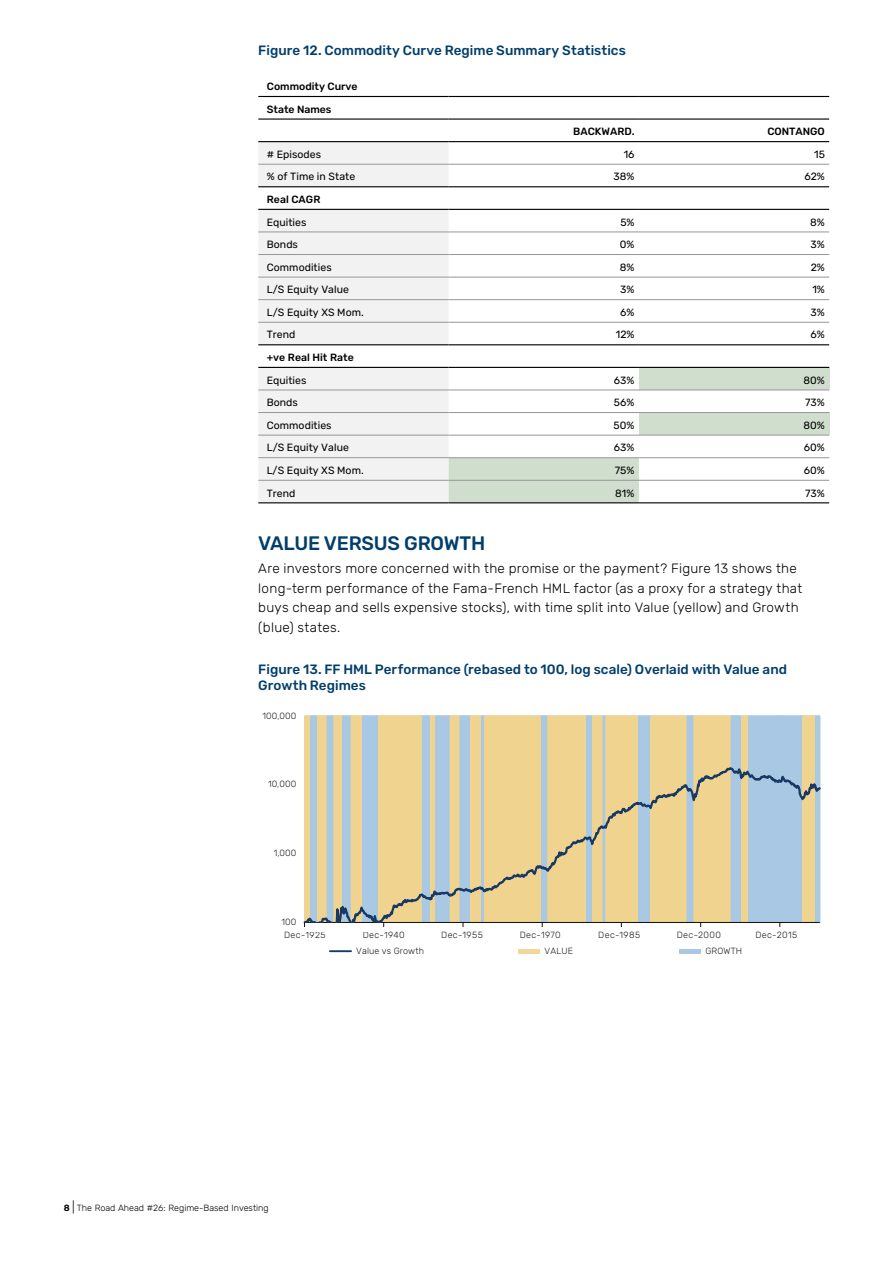
<style>
.page{position:relative;width:893px;height:1263px;background:#fff}
.page>*{position:absolute;margin:0;border:0;box-sizing:border-box;transform-origin:0 0}
.t1{font:500 19.5px "Rubik";letter-spacing:-.01em;color:#003e6b}
.t2{font:300 13.5px/19.5px "Rubik";letter-spacing:.02em;color:#000}
.t3{font:500 13.5px/16.5px "Rubik";letter-spacing:.005em;color:#003e6b}
.t4{font:10.5px "Rubik";letter-spacing:.005em;color:#000}
.t5{font:500 10.5px/22.5px "Rubik";color:#000}
.t6{font:300 9px "Rubik";letter-spacing:.035em;color:#241f1f}
.t7{font:300 9px "Rubik";color:#000}
.t8{font:300 9px "Rubik";letter-spacing:.01em;color:#241f1f}
.s1{font-weight:600}
.s2{font-size:12px}
</style>
<div class="page">
<svg style="left:258px;top:95px;width:381px;height:340px"></svg>
<svg style="left:639px;top:95px;width:190px;height:385px"></svg>
<svg style="left:258px;top:142px;width:191px;height:360px;fill:#f3f2f2"></svg>
<div style="left:639px;top:367px;width:190px;height:23px;background:#d0decd"></div>
<div style="left:639px;top:412px;width:190px;height:23px;background:#d0decd"></div>
<div style="left:449px;top:458px;width:190px;height:44px;background:#d0decd"></div>
<hr style="left:258px;top:164px;width:191px;height:1px;background:#969696">
<hr style="left:449px;top:164px;width:190px;height:1px;background:#969696">
<hr style="left:639px;top:164px;width:190px;height:1px;background:#969696">
<hr style="left:258px;top:232px;width:191px;height:1px;background:#969696">
<hr style="left:449px;top:232px;width:190px;height:1px;background:#969696">
<hr style="left:258px;top:254px;width:191px;height:1px;background:#969696">
<hr style="left:449px;top:254px;width:190px;height:1px;background:#969696">
<hr style="left:258px;top:277px;width:191px;height:1px;background:#969696">
<hr style="left:449px;top:277px;width:190px;height:1px;background:#969696">
<hr style="left:258px;top:299px;width:191px;height:1px;background:#969696">
<hr style="left:449px;top:299px;width:190px;height:1px;background:#969696">
<hr style="left:258px;top:322px;width:191px;height:1px;background:#969696">
<hr style="left:449px;top:322px;width:190px;height:1px;background:#969696">
<hr style="left:258px;top:390px;width:191px;height:1px;background:#969696">
<hr style="left:449px;top:390px;width:190px;height:1px;background:#969696">
<hr style="left:258px;top:412px;width:191px;height:1px;background:#969696">
<hr style="left:449px;top:412px;width:190px;height:1px;background:#969696">
<hr style="left:258px;top:435px;width:191px;height:1px;background:#969696">
<hr style="left:449px;top:435px;width:190px;height:1px;background:#969696">
<hr style="left:258px;top:457px;width:191px;height:1px;background:#969696">
<hr style="left:449px;top:457px;width:190px;height:1px;background:#969696">
<hr style="left:258px;top:480px;width:191px;height:1px;background:#969696">
<hr style="left:449px;top:480px;width:190px;height:1px;background:#969696">
<hr style="left:639px;top:232px;width:190px;height:1px;background:#969696">
<hr style="left:639px;top:254px;width:190px;height:1px;background:#969696">
<hr style="left:639px;top:277px;width:190px;height:1px;background:#969696">
<hr style="left:639px;top:299px;width:190px;height:1px;background:#969696">
<hr style="left:639px;top:322px;width:190px;height:1px;background:#969696">
<hr style="left:639px;top:390px;width:190px;height:1px;background:#969696">
<hr style="left:639px;top:412px;width:190px;height:1px;background:#969696">
<hr style="left:639px;top:435px;width:190px;height:1px;background:#969696">
<hr style="left:639px;top:457px;width:190px;height:1px;background:#969696">
<hr style="left:639px;top:480px;width:190px;height:1px;background:#969696">
<hr style="left:258px;top:118px;width:191px;height:2px;background:#000">
<hr style="left:449px;top:118px;width:190px;height:2px;background:#000">
<hr style="left:639px;top:118px;width:190px;height:2px;background:#000">
<hr style="left:258px;top:141px;width:191px;height:1px;background:#000">
<hr style="left:449px;top:141px;width:190px;height:1px;background:#000">
<hr style="left:639px;top:141px;width:190px;height:1px;background:#000">
<hr style="left:258px;top:344px;width:191px;height:1px;background:#000">
<hr style="left:449px;top:344px;width:190px;height:1px;background:#000">
<hr style="left:639px;top:344px;width:190px;height:1px;background:#000">
<hr style="left:258px;top:186px;width:191px;height:1px;background:#000">
<hr style="left:449px;top:186px;width:190px;height:1px;background:#000">
<hr style="left:639px;top:186px;width:190px;height:1px;background:#000">
<hr style="left:258px;top:209px;width:191px;height:1px;background:#000">
<hr style="left:449px;top:209px;width:190px;height:1px;background:#000">
<hr style="left:639px;top:209px;width:190px;height:1px;background:#000">
<hr style="left:258px;top:502px;width:191px;height:1px;background:#000">
<hr style="left:449px;top:502px;width:190px;height:1px;background:#000">
<hr style="left:639px;top:502px;width:190px;height:1px;background:#000">
<hr style="left:258px;top:367px;width:191px;height:1px;background:#000">
<hr style="left:449px;top:367px;width:190px;height:1px;background:#000">
<hr style="left:639px;top:367px;width:190px;height:1px;background:#000">
<hr style="left:258px;top:96px;width:191px;height:1px;background:#000">
<hr style="left:449px;top:96px;width:190px;height:1px;background:#000">
<hr style="left:639px;top:96px;width:190px;height:1px;background:#000">
<hr style="left:518px;top:949px;width:21px;height:4px;background:#f1d898">
<hr style="left:679px;top:949px;width:21px;height:4px;background:#abc7e3">
<hr style="left:330px;top:950px;width:21px;height:2px;background:#183a65">
<svg style="left:304px;top:716px;width:511px;height:47px;background:#d7cfaa"></svg>
<svg style="left:303px;top:763px;width:518px;height:164px;background:#d2ccab"></svg>
<div style="left:303px;top:923px;width:87px;height:8px;background:#fff"></div>
<p class="t3" style="left:258px;top:43px;width:369px">Figure 12. Commodity Curve Regime Summary Statistics</p>
<p class="t5" style="left:267px;top:76px;width:92px">Commodity Curve<br>State Names</p>
<p class="t5" style="left:573px;top:121px;width:63px">BACKWARD.</p>
<p class="t5" style="left:767px;top:121px;width:59px">CONTANGO</p>
<p class="t4" style="left:267px;top:147px;width:56px"># Episodes</p>
<p class="t4" style="left:624px;top:147px;width:12px">16</p>
<p class="t4" style="left:814px;top:147px;width:12px">15</p>
<p class="t4" style="left:267px;top:169px;width:90px">% of Time in State</p>
<p class="t4" style="left:614px;top:169px;width:23px">38%</p>
<p class="t4" style="left:804px;top:169px;width:22px">62%</p>
<p class="t5" style="left:267px;top:189px;width:55px">Real CAGR</p>
<p class="t4" style="left:267px;top:214px;width:41px">Equities</p>
<p class="t4" style="left:620px;top:214px;width:16px">5%</p>
<p class="t4" style="left:810px;top:214px;width:16px">8%</p>
<p class="t4" style="left:267px;top:237px;width:33px">Bonds</p>
<p class="t4" style="left:620px;top:237px;width:16px">0%</p>
<p class="t4" style="left:810px;top:237px;width:16px">3%</p>
<p class="t4" style="left:267px;top:259px;width:66px">Commodities</p>
<p class="t4" style="left:620px;top:259px;width:16px">8%</p>
<p class="t4" style="left:811px;top:259px;width:16px">2%</p>
<p class="t4" style="left:267px;top:282px;width:84px">L/S Equity Value</p>
<p class="t4" style="left:620px;top:282px;width:16px">3%</p>
<p class="t4" style="left:812px;top:282px;width:14px">1%</p>
<p class="t4" style="left:267px;top:305px;width:99px">L/S Equity XS Mom.</p>
<p class="t4" style="left:620px;top:305px;width:16px">6%</p>
<p class="t4" style="left:810px;top:305px;width:16px">3%</p>
<p class="t4" style="left:267px;top:327px;width:30px">Trend</p>
<p class="t4" style="left:616px;top:327px;width:20px">12%</p>
<p class="t4" style="left:810px;top:327px;width:16px">6%</p>
<p class="t5" style="left:267px;top:347px;width:89px">+ve Real Hit Rate</p>
<p class="t4" style="left:267px;top:372px;width:41px">Equities</p>
<p class="t4" style="left:614px;top:372px;width:22px">63%</p>
<p class="t4" style="left:803px;top:372px;width:23px">80%</p>
<p class="t4" style="left:267px;top:395px;width:33px">Bonds</p>
<p class="t4" style="left:614px;top:395px;width:22px">56%</p>
<p class="t4" style="left:805px;top:395px;width:21px">73%</p>
<p class="t4" style="left:267px;top:417px;width:66px">Commodities</p>
<p class="t4" style="left:613px;top:417px;width:23px">50%</p>
<p class="t4" style="left:803px;top:417px;width:23px">80%</p>
<p class="t4" style="left:267px;top:440px;width:84px">L/S Equity Value</p>
<p class="t4" style="left:614px;top:440px;width:22px">63%</p>
<p class="t4" style="left:804px;top:440px;width:23px">60%</p>
<p class="t4" style="left:267px;top:463px;width:99px">L/S Equity XS Mom.</p>
<p class="t4" style="left:615px;top:463px;width:21px">75%</p>
<p class="t4" style="left:804px;top:463px;width:23px">60%</p>
<p class="t4" style="left:267px;top:485px;width:30px">Trend</p>
<p class="t4" style="left:615px;top:485px;width:21px">81%</p>
<p class="t4" style="left:805px;top:485px;width:21px">73%</p>
<h1 class="t1" style="left:258px;top:528px;width:228px">VALUE VERSUS GROWTH</h1>
<p class="t2" style="left:258px;top:560px;width:545px">Are investors more concerned with the promise or the payment? Figure 13 shows the long-term performance of the Fama-French HML factor (as a proxy for a strategy that buys cheap and sells expensive stocks), with time split into Value (yellow) and Growth (blue) states.</p>
<p class="t3" style="left:258px;top:662px;width:530px">Figure 13. FF HML Performance (rebased to 100, log scale) Overlaid with Value and<br>Growth Regimes</p>
<p class="t6" style="left:262px;top:709px;width:35px">100,000</p>
<p class="t6" style="left:268px;top:778px;width:30px">10,000</p>
<p class="t6" style="left:274px;top:846px;width:24px">1,000</p>
<p class="t6" style="left:282px;top:915px;width:16px">100</p>
<p class="t6" style="left:284px;top:929px;width:43px">Dec-1925</p>
<p class="t6" style="left:363px;top:929px;width:44px">Dec-1940</p>
<p class="t6" style="left:441px;top:929px;width:43px">Dec-1955</p>
<p class="t6" style="left:520px;top:929px;width:43px">Dec-1970</p>
<p class="t6" style="left:598px;top:929px;width:43px">Dec-1985</p>
<p class="t6" style="left:677px;top:929px;width:46px">Dec-2000</p>
<p class="t6" style="left:755px;top:929px;width:43px">Dec-2015</p>
<p class="t8" style="left:356px;top:944px;width:69px">Value vs Growth</p>
<p class="t6" style="left:545px;top:944px;width:30px">VALUE</p>
<p class="t6" style="left:706px;top:944px;width:38px">GROWTH</p>
<p class="t7" style="left:64px;top:1201px;width:206px"><span class="s1">8</span> <span class="s2">|</span> The Road Ahead #26: Regime-Based Investing</p>
</div>
